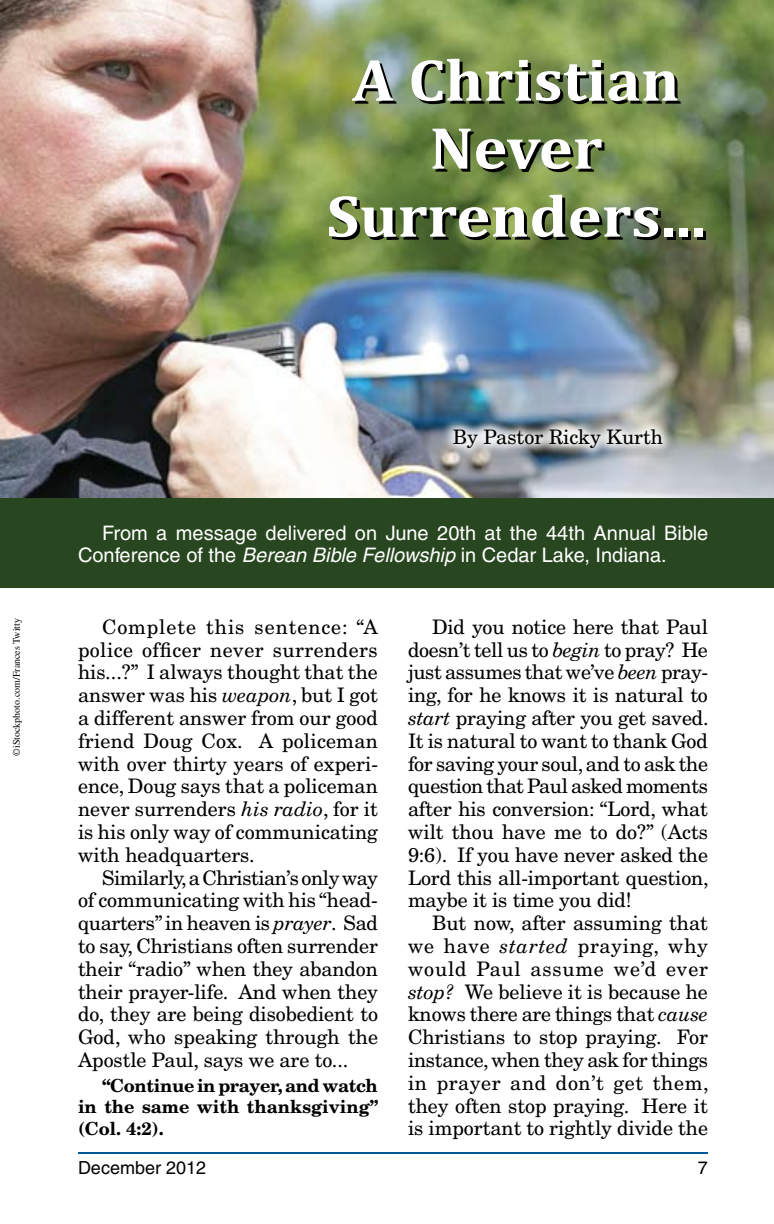
<style>
.page{position:relative;width:774px;height:1224px;background:#fff}
.page>*{position:absolute;margin:0;border:0;box-sizing:border-box;transform-origin:0 0}
.t1{font:700 60px/68px "Cambria";color:#fff;text-align:center;scale:1.07 1}
.t2{font:20px/22.8px "New Century Schlbk";color:#000;text-align:justify}
.t3{font:20px/22.8px "Helvetica";color:#fff}
.t4{font:700 18px/21.6px "New Century Schlbk";color:#000;text-align:justify}
.t5{font:18px "Helvetica";color:#000}
.t6{font:10px "Times";color:#000}
.s1{font-style:italic}
</style>
<div class="page">
<hr style="left:78px;top:1152px;width:630px;height:2px;background:#005899">
<img style="left:0;top:0;width:774px;height:498px">
<div style="left:0;top:498px;width:774px;height:90px;background:#28461f"></div>
<div style="left:438px;top:415px;width:334px;height:106px;background:#fff;opacity:.91"></div>
<h1 class="t1" style="left:326px;top:44px;width:356px">A Christian<br>Never<br>Surrenders...</h1>
<p class="t6" style="left:11px;top:756px;width:139px;rotate:-90deg">©iStockphoto.com/Frances Twitty</p>
<p class="t2" style="left:453px;top:425px;width:212px">By Pastor Ricky Kurth</p>
<p class="t3" style="left:78px;top:521px;width:632px;text-indent:24px">From a message delivered on June 20th at the 44th Annual Bible<br>Conference of the <span class="s1">Berean Bible Fellowship</span> in Cedar Lake, Indiana.</p>
<p class="t2" style="left:78px;top:615px;width:302px;text-indent:24px">Complete this sentence: “A police officer never surrenders his...?” I always thought that the answer was his <span class="s1">weapon</span>, but I got a different answer from our good friend Doug Cox. A policeman with over thirty years of experi&shy;ence, Doug says that a policeman never surrenders <span class="s1">his radio</span>, for it is his only way of communicating with headquarters.</p>
<p class="t2" style="left:78px;top:866px;width:302px;text-indent:24px">Similarly, a Christian’s only way of communicating with his “head&shy;quarters” in heaven is <span class="s1">prayer</span>. Sad to say, Christians often surrender their “radio” when they abandon their prayer-life. And when they do, they are being disobedient to God, who speaking through the Apostle Paul, says we are to...</p>
<p class="t4" style="left:78px;top:1074px;width:302px;text-indent:24px">“Continue in prayer, and watch in the same with thanksgiving” (Col. 4:2).</p>
<p class="t2" style="left:408px;top:615px;width:302px;text-indent:24px">Did you notice here that Paul doesn’t tell us to <span class="s1">begin</span> to pray? He just assumes that we’ve <span class="s1">been</span> pray&shy;ing, for he knows it is natural to <span class="s1">start</span> praying after you get saved.<br>It is natural to want to thank God for saving your soul, and to ask the question that Paul asked moments after his conversion: “Lord, what wilt thou have me to do?” (Acts 9:6). If you have never asked the Lord this all-important question, maybe it is time you did!</p>
<p class="t2" style="left:408px;top:912px;width:302px;text-indent:24px">But now, after assuming that we have <span class="s1">started</span> praying, why would Paul assume we’d ever <span class="s1">stop?</span> We believe it is because he knows there are things that <span class="s1">cause </span>Christians to stop praying. For instance, when they ask for things in prayer and don’t get them, they often stop praying. Here it is important to rightly divide the</p>
<p class="t5" style="left:78px;top:1157px;width:130px">December 2012</p>
<p class="t5" style="left:698px;top:1157px;width:12px">7</p>
</div>
